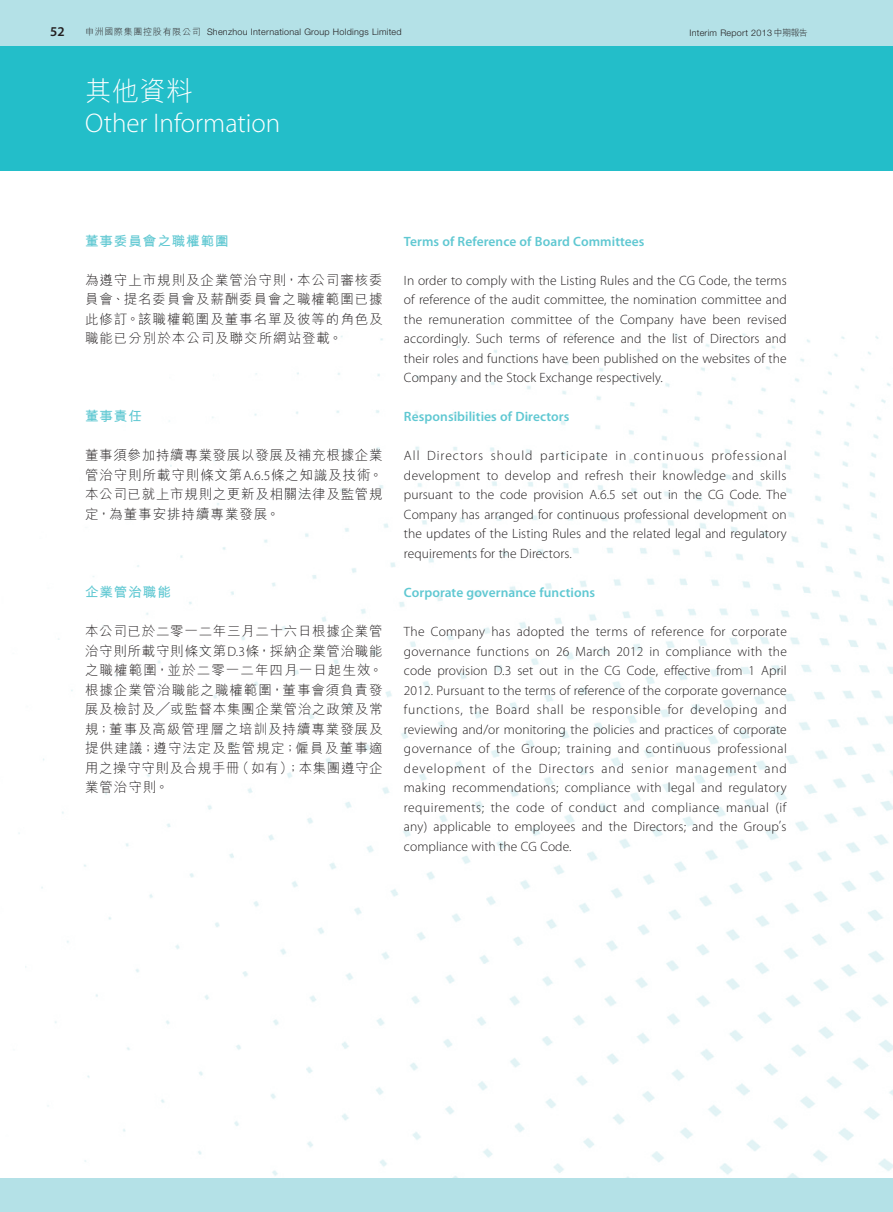
<style>
.page{position:relative;width:893px;height:1212px;background:#fff}
.page>*{position:absolute;margin:0;border:0;box-sizing:border-box;transform-origin:0 0}
.t1{font:300 27px "Myriad Pro";color:#fff}
.t2{font:300 27px "M Hei HK";color:#fff}
.Body_Text{font:300 13.5px/19.5px "Myriad Pro";letter-spacing:.005em;color:#231f20;text-align:justify}
.C_Body_Text{font:300 13.5px/19.5px "M Hei HK";letter-spacing:.07em;color:#231f20;text-align:justify}
.Heading_2{font:600 13.5px "Myriad Pro";letter-spacing:.005em;color:#60c8d2}
.C_Heading_2{font:700 13.5px "M Hei HK";letter-spacing:.07em;color:#60c8d2}
.t3{font:600 13.5px "Myriad Pro";color:#231f20}
.t4{font:300 9px "Helvetica Neue LT Std";letter-spacing:.03em;color:#231f20}
.s1{font-family:"M Hei HK"}
.s2{font-family:"Myriad Pro"}
</style>
<div class="page">
<img style="left:18px;top:333px;width:875px;height:845px">
<div style="left:0;top:0;width:893px;height:170px;background:#23bec9"></div>
<div style="left:0;top:0;width:893px;height:46px;background:#b4e1e7"></div>
<div style="left:0;top:1178px;width:893px;height:34px;background:#b4e1e7"></div>
<p class="t3" style="left:50px;top:23px;width:16px">52</p>
<p class="t4" style="left:85px;top:26px;width:318px"><span class="s1">申洲國際集團控股有限公司</span> Shenzhou International Group Holdings Limited</p>
<p class="t4" style="left:689px;top:27px;width:120px">Interim Report 2013 <span class="s1">中期報告</span></p>
<h1 class="t2" style="left:85px;top:77px;width:109px">其他資料</h1>
<h1 class="t1" style="left:85px;top:107px;width:197px">Other Information</h1>
<p class="C_Heading_2" style="left:85px;top:231px;width:145px">董事委員會之職權範圍</p>
<p class="C_Body_Text" style="left:85px;top:270px;width:299px">為遵守上市規則及企業管治守則，本公司審核委員會、提名委員會及薪酬委員會之職權範圍已據此修訂。該職權範圍及董事名單及彼等的角色及職能已分別於本公司及聯交所網站登載。</p>
<p class="C_Heading_2" style="left:85px;top:407px;width:58px">董事責任</p>
<p class="C_Body_Text" style="left:85px;top:446px;width:299px">董事須參加持續專業發展以發展及補充根據企業管治守則所載守則條文第<span class="s2">A.6.5</span>條之知識及技術。本公司已就上市規則之更新及相關法律及監管規定，為董事安排持續專業發展。</p>
<p class="C_Heading_2" style="left:85px;top:582px;width:87px">企業管治職能</p>
<p class="C_Body_Text" style="left:85px;top:621px;width:299px">本公司已於二零一二年三月二十六日根據企業管治守則所載守則條文第<span class="s2">D.3</span>條，採納企業管治職能之職權範圍，並於二零一二年四月一日起生效。根據企業管治職能之職權範圍，董事會須負責發展及檢討及╱或監督本集團企業管治之政策及常規；董事及高級管理層之培訓及持續專業發展及提供建議；遵守法定及監管規定；僱員及董事適用之操守守則及合規手冊（如有）；本集團遵守企業管治守則。</p>
<p class="Heading_2" style="left:404px;top:233px;width:242px">Terms of Reference of Board Committees</p>
<p class="Body_Text" style="left:404px;top:271px;width:384px">In order to comply with the Listing Rules and the CG Code, the terms of reference of the audit committee, the nomination committee and the remuneration committee of the Company have been revised accordingly. Such terms of reference and the list of Directors and their roles and functions have been published on the websites of the Company and the Stock Exchange respectively.</p>
<p class="Heading_2" style="left:404px;top:408px;width:167px">Responsibilities of Directors</p>
<p class="Body_Text" style="left:404px;top:446px;width:384px">All Directors should participate in continuous professional development to develop and refresh their knowledge and skills pursuant to the code provision A.6.5 set out in the CG Code. The Company has arranged for continuous professional development on the updates of the Listing Rules and the related legal and regulatory requirements for the Directors.</p>
<p class="Heading_2" style="left:404px;top:584px;width:193px">Corporate governance functions</p>
<p class="Body_Text" style="left:404px;top:622px;width:384px">The Company has adopted the terms of reference for corporate governance functions on 26 March 2012 in compliance with the code provision D.3 set out in the CG Code, effective from 1 April 2012. Pursuant to the terms of reference of the corporate governance functions, the Board shall be responsible for developing and reviewing and/or monitoring the policies and practices of corporate governance of the Group; training and continuous professional development of the Directors and senior management and making recommendations; compliance with legal and regulatory requirements; the code of conduct and compliance manual (if any) applicable to employees and the Directors; and the Group’s compliance with the CG Code.</p>
</div>
